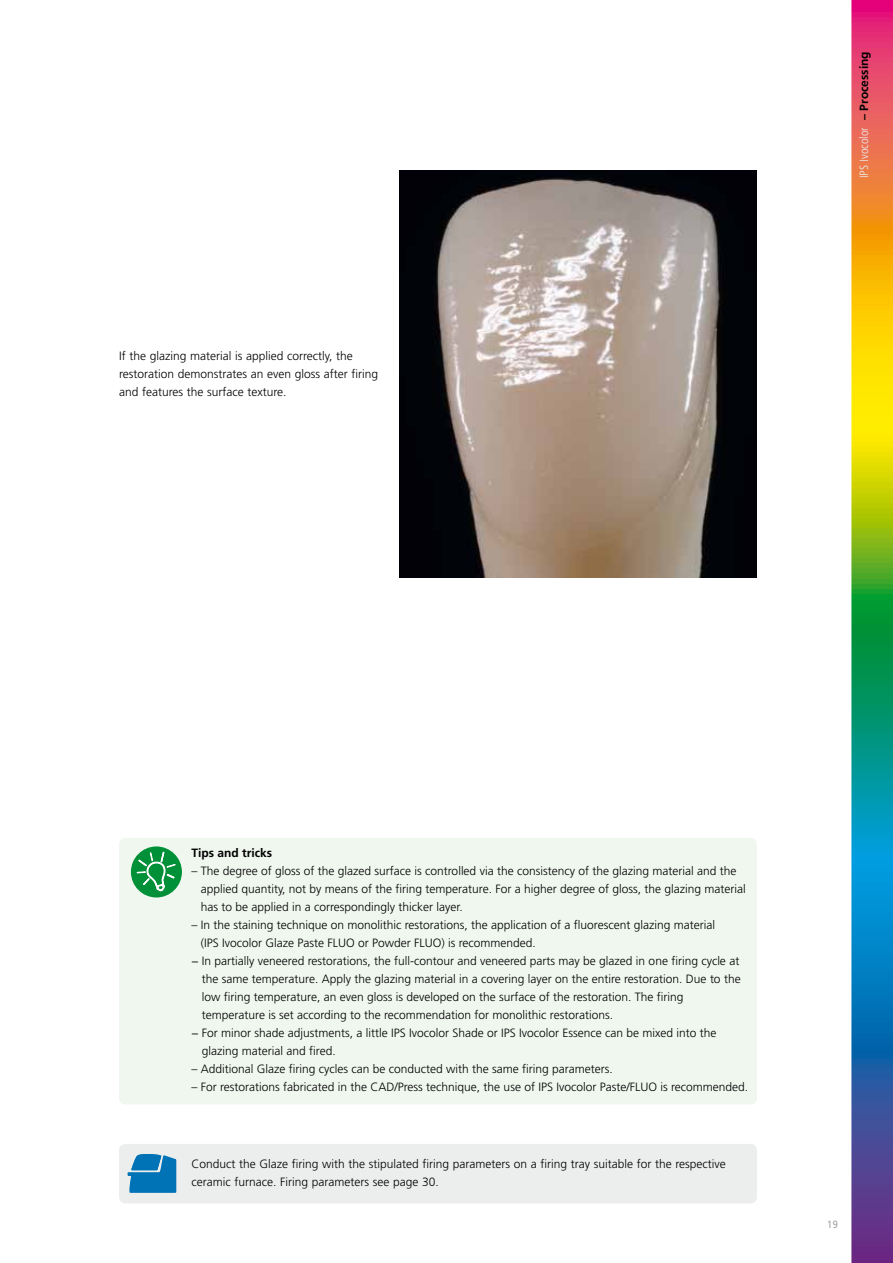
<style>
.page{position:relative;width:893px;height:1263px;background:#fff}
.page>*{position:absolute;margin:0;border:0;box-sizing:border-box;transform-origin:0 0}
.t1{font:300 12px/18px "Frutiger";color:#000}
.t2{font:300 condensed 12px "Frutiger";color:#eceded}
.t3{font:700 12px "Frutiger";color:#000}
.t4{font:condensed 10.5px "Frutiger";color:#9c9e9f}
.s1{font-weight:700;font-stretch:normal;color:#000}
</style>
<div class="page">
<img style="left:400px;top:170px;width:357px;height:407px">
<svg style="left:851px;top:0;width:42px;height:1263px;background:#758b64"></svg>
<div style="left:119px;top:838px;width:638px;height:266px;background:#f0f7ef;border-radius:6px"></div>
<div style="left:131px;top:846px;width:51px;height:51px;background:#009037;border-radius:50%"></div>
<svg style="left:136px;top:846px;width:40px;height:52px"></svg>
<div style="left:119px;top:1144px;width:638px;height:59px;background:#eceded;border-radius:6px"></div>
<svg style="left:127px;top:1154px;width:50px;height:39px;background:#2987bf"></svg>
<p class="t1" style="left:119px;top:347px;width:261px">If the glazing material is applied correctly, the restoration demonstrates an even gloss after firing and features the surface texture.</p>
<p class="t2" style="left:857px;top:178px;width:128px;rotate:-90deg">IPS Ivocolor <span class="s1">– Processing</span></p>
<p class="t3" style="left:191px;top:846px;width:82px">Tips and tricks</p>
<p class="t1" style="left:201px;top:862px;width:547px;text-indent:-9px">– The degree of gloss of the glazed surface is controlled via the consistency of the glazing material and the applied quantity, not by means of the firing temperature. For a higher degree of gloss, the glazing material has to be applied in a correspondingly thicker layer.</p>
<p class="t1" style="left:191px;top:916px;width:525px">– In the staining technique on monolithic restorations, the application of a fluorescent glazing material</p>
<p class="t1" style="left:201px;top:934px;width:337px">(IPS Ivocolor Glaze Paste FLUO or Powder FLUO) is recommended.</p>
<p class="t1" style="left:191px;top:952px;width:549px">− In partially veneered restorations, the full-contour and veneered parts may be glazed in one firing cycle at</p>
<p class="t1" style="left:202px;top:970px;width:540px">the same temperature. Apply the glazing material in a covering layer on the entire restoration. Due to the</p>
<p class="t1" style="left:202px;top:988px;width:483px">low firing temperature, an even gloss is developed on the surface of the restoration. The firing</p>
<p class="t1" style="left:202px;top:1006px;width:413px">temperature is set according to the recommendation for monolithic restorations.</p>
<p class="t1" style="left:191px;top:1024px;width:527px">− For minor shade adjustments, a little IPS Ivocolor Shade or IPS Ivocolor Essence can be mixed into the</p>
<p class="t1" style="left:202px;top:1042px;width:135px">glazing material and fired.</p>
<p class="t1" style="left:191px;top:1060px;width:423px">– Additional Glaze firing cycles can be conducted with the same firing parameters.</p>
<p class="t1" style="left:191px;top:1078px;width:558px">– For restorations fabricated in the CAD/Press technique, the use of IPS Ivocolor Paste/FLUO is recommended.</p>
<p class="t1" style="left:191px;top:1155px;width:536px">Conduct the Glaze firing with the stipulated firing parameters on a firing tray suitable for the respective ceramic furnace. Firing parameters see page 30.</p>
<p class="t4" style="left:828px;top:1218px;width:12px">19</p>
</div>
